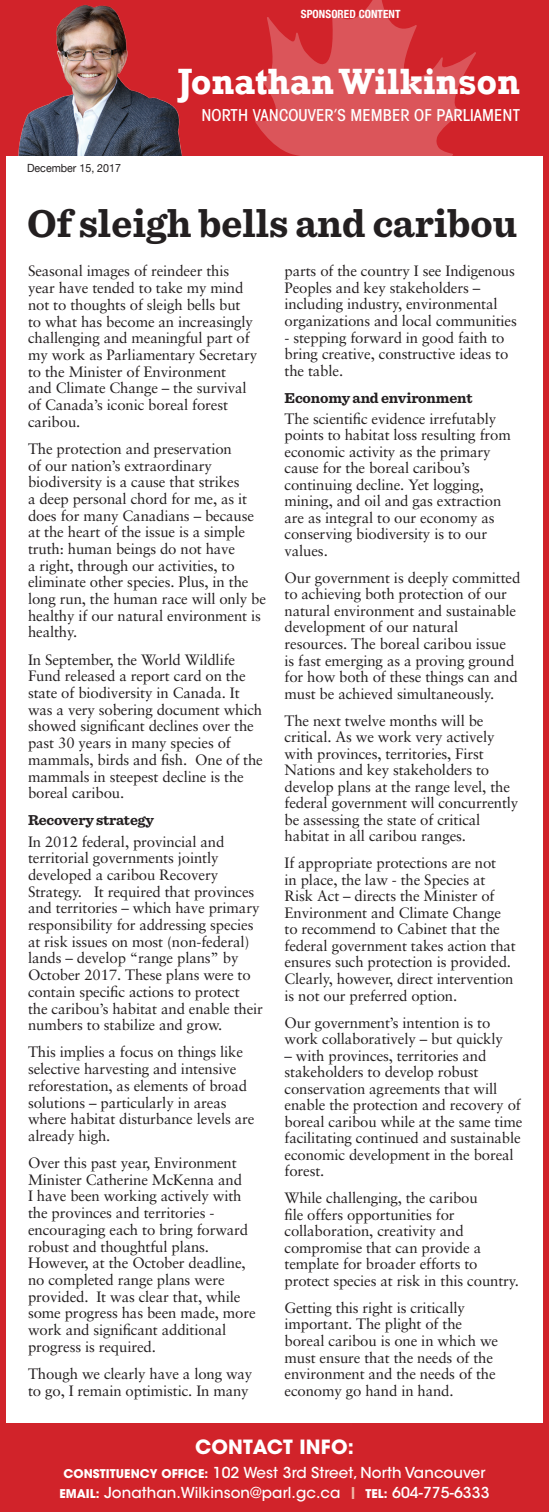
<style>
.page{position:relative;width:549px;height:1512px;background:#fff}
.page>*{position:absolute;margin:0;border:0;box-sizing:border-box;transform-origin:0 0}
.t1{font:700 40.5px "Sentinel";color:#231f20}
.t2{font:700 37.5px "Rockwell";letter-spacing:-.005em;color:#fff}
.t3{font:700 19.5px "Avant Garde";letter-spacing:.01em;color:#fff}
.t4{font:500 condensed 16.5px "Avant Garde";letter-spacing:.005em;color:#fff}
.Body_copy{font:15px/16.6px "Sabon";letter-spacing:-.01em;color:#231f20}
.t5{font:500 15px "ITC Avant Garde Std";letter-spacing:.005em;color:#fff}
.Body_copy-2{font:700 15px "Sentinel";letter-spacing:-.01em;color:#231f20}
.t6{font:700 condensed 11.25px "Helvetica Neue";letter-spacing:.005em;color:#fff}
.t7{font:11.25px "Helvetica Neue";color:#231f20;scale:.95 1}
.s1{font-weight:700;font-size:12px}
.s2{font-weight:700;font-size:12px;color:#f0b9a7}
</style>
<div class="page">
<div style="left:0;top:0;width:549px;height:1512px;border:6px solid #d1232a"></div>
<div style="left:0;top:1423px;width:549px;height:89px;background:#d1232a"></div>
<div style="left:0;top:2px;width:549px;height:154px;background:#d1232a"></div>
<svg style="left:255px;top:0;width:221px;height:156px;fill:#db555a"></svg>
<img style="left:18px;top:5px;width:165px;height:151px">
<p class="t6" style="left:301px;top:5px;width:101px">SPONSORED CONTENT</p>
<p class="t2" style="left:178px;top:58px;width:344px">Jonathan Wilkinson</p>
<p class="t7" style="left:27px;top:159px;width:101px">December 15, 2017</p>
<p class="t4" style="left:201px;top:105px;width:320px">NORTH VANCOUVER’S MEMBER OF PARLIAMENT</p>
<p class="t1" style="left:27px;top:192px;width:492px">Of sleigh bells and caribou</p>
<p class="Body_copy" style="left:28px;top:263px;width:231px">Seasonal images of reindeer this year have tended to take my mind not to thoughts of sleigh bells but to what has become an increasingly challenging and meaningful part of my work as Parliamentary Secretary to the Minister of Environment<br>and Climate Change – the survival of Canada’s iconic boreal forest caribou.</p>
<p class="Body_copy" style="left:28px;top:440px;width:240px">The protection and preservation<br>of our nation’s extraordinary biodiversity is a cause that strikes<br>a deep personal chord for me, as it does for many Canadians – because at the heart of the issue is a simple truth: human beings do not have<br>a right, through our activities, to eliminate other species. Plus, in the long run, the human race will only be healthy if our natural environment is healthy.</p>
<p class="Body_copy" style="left:28px;top:651px;width:236px">In September, the World Wildlife<br>Fund released a report card on the state of biodiversity in Canada. It was a very sobering document which showed significant declines over the past 30 years in many species of mammals, birds and fish. One of the mammals in steepest decline is the boreal caribou.</p>
<p class="Body_copy-2" style="left:28px;top:809px;width:127px">Recovery strategy</p>
<p class="Body_copy" style="left:28px;top:833px;width:237px">In 2012 federal, provincial and territorial governments jointly developed a caribou Recovery Strategy. It required that provinces and territories – which have primary responsibility for addressing species at risk issues on most (non-federal) lands – develop “range plans” by October 2017. These plans were to contain specific actions to protect the caribou’s habitat and enable their numbers to stabilize and grow.</p>
<p class="Body_copy" style="left:28px;top:1044px;width:228px">This implies a focus on things like selective harvesting and intensive reforestation, as elements of broad solutions – particularly in areas where habitat disturbance levels are already high.</p>
<p class="Body_copy" style="left:28px;top:1154px;width:229px">Over this past year, Environment<br>Minister Catherine McKenna and<br>I have been working actively with the provinces and territories - encouraging each to bring forward robust and thoughtful plans.<br>However, at the October deadline, no completed range plans were provided. It was clear that, while some progress has been made, more work and significant additional progress is required.</p>
<p class="Body_copy" style="left:28px;top:1365px;width:226px">Though we clearly have a long way to go, I remain optimistic. In many</p>
<p class="Body_copy" style="left:285px;top:263px;width:234px">parts of the country I see Indigenous Peoples and key stakeholders – including industry, environmental organizations and local communities</p>
<p class="Body_copy" style="left:285px;top:329px;width:225px">- stepping forward in good faith to bring creative, constructive ideas to the table.</p>
<p class="Body_copy-2" style="left:285px;top:386px;width:189px">Economy and environment</p>
<p class="Body_copy" style="left:285px;top:410px;width:228px">The scientific evidence irrefutably points to habitat loss resulting from economic activity as the primary cause for the boreal caribou’s continuing decline. Yet logging, mining, and oil and gas extraction are as integral to our economy as conserving biodiversity is to our values.</p>
<p class="Body_copy" style="left:285px;top:569px;width:237px">Our government is deeply committed to achieving both protection of our natural environment and sustainable development of our natural resources. The boreal caribou issue<br>is fast emerging as a proving ground for how both of these things can and must be achieved simultaneously.</p>
<p class="Body_copy" style="left:285px;top:712px;width:235px">The next twelve months will be critical. As we work very actively with provinces, territories, First Nations and key stakeholders to develop plans at the range level, the federal government will concurrently be assessing the state of critical habitat in all caribou ranges.</p>
<p class="Body_copy" style="left:285px;top:855px;width:233px">If appropriate protections are not<br>in place, the law - the Species at Risk Act – directs the Minister of Environment and Climate Change to recommend to Cabinet that the federal government takes action that ensures such protection is provided.<br>Clearly, however, direct intervention is not our preferred option.</p>
<p class="Body_copy" style="left:285px;top:1014px;width:220px">Our government’s intention is to work collaboratively – but quickly</p>
<p class="Body_copy" style="left:285px;top:1047px;width:239px">– with provinces, territories and stakeholders to develop robust conservation agreements that will enable the protection and recovery of boreal caribou while at the same time facilitating continued and sustainable economic development in the boreal forest.</p>
<p class="Body_copy" style="left:285px;top:1190px;width:236px">While challenging, the caribou<br>file offers opportunities for collaboration, creativity and compromise that can provide a template for broader efforts to protect species at risk in this country.</p>
<p class="Body_copy" style="left:285px;top:1299px;width:215px">Getting this right is critically important. The plight of the boreal caribou is one in which we must ensure that the needs of the environment and the needs of the economy go hand in hand.</p>
<p class="t3" style="left:195px;top:1434px;width:160px">CONTACT INFO:</p>
<p class="t5" style="left:63px;top:1464px;width:424px"><span class="s1">CONSTITUENCY OFFICE:</span> 102 West 3rd Street, North Vancouver</p>
<p class="t5" style="left:59px;top:1483px;width:432px"><span class="s1">EMAIL:</span> Jonathan.Wilkinson@parl.gc.ca <span class="s2">|</span> <span class="s1">TEL:</span> 604-775-6333</p>
</div>
